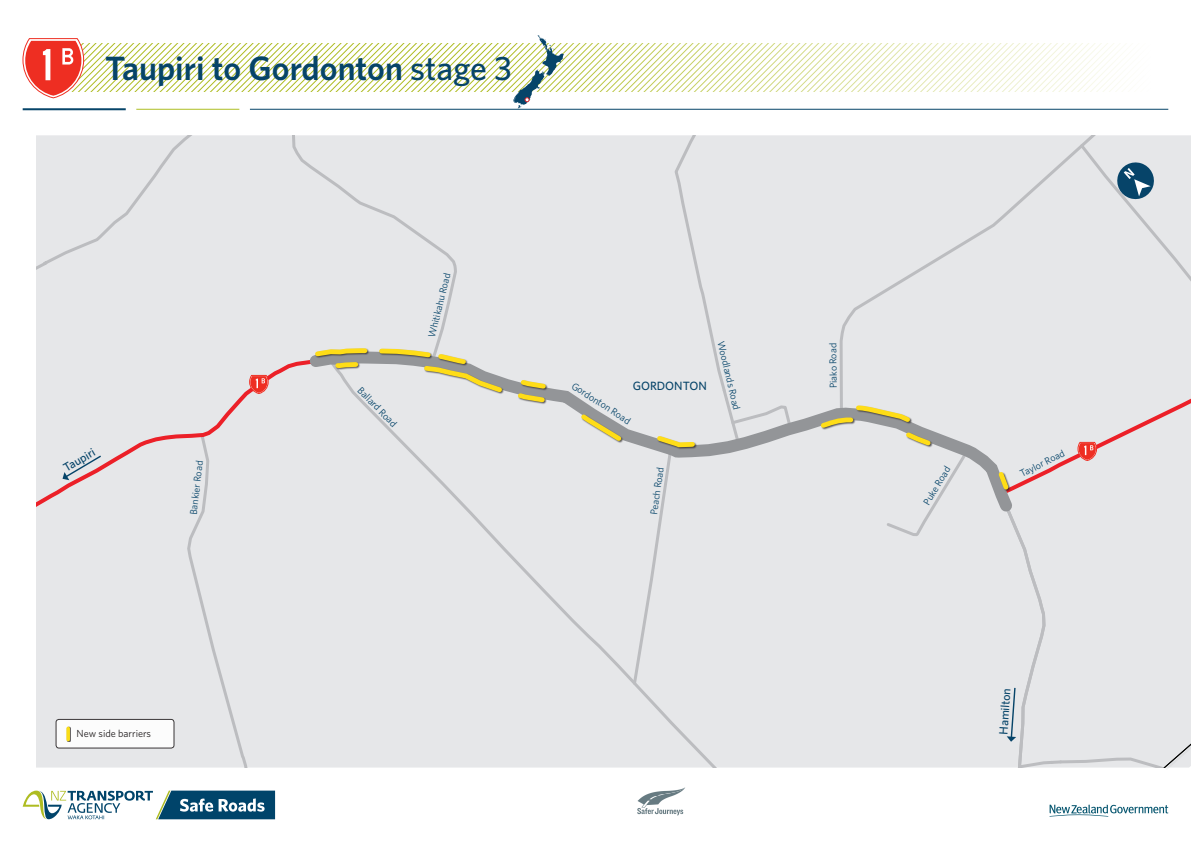
<style>
.page{position:relative;width:1191px;height:842px;background:#fff}
.page>*{position:absolute;margin:0;border:0;box-sizing:border-box;transform-origin:0 0}
.t1{font:600 33.8px "Whitney";color:#064469}
.t2{font:500 12px "Whitney";color:#064469}
.t3{font:10.3px "Whitney";color:#231f20}
.t4{font:10px "Whitney";color:#064469}
.s1{font-weight:500}
</style>
<div class="page">
<div style="left:36px;top:135px;width:1155px;height:632px;background:#e6e7e9"></div>
<svg style="left:631px;top:432px;width:66px;height:255px"></svg>
<svg style="left:312px;top:346px;width:58px;height:24px"></svg>
<svg style="left:377px;top:346px;width:128px;height:50px"></svg>
<svg style="left:514px;top:376px;width:35px;height:29px"></svg>
<svg style="left:577px;top:410px;width:48px;height:35px"></svg>
<svg style="left:817px;top:403px;width:154px;height:135px"></svg>
<div style="left:56px;top:719px;width:118px;height:29px;background:#fff;border-radius:3px"></div>
<div style="left:56px;top:719px;width:118px;height:29px;border:1px solid #231f20;border-radius:3px"></div>
<svg style="left:249px;top:375px;width:19px;height:19px"></svg>
<hr style="left:67px;top:727px;width:4px;height:15px;background:#231f20;opacity:.75">
<svg style="left:66px;top:728px;width:4px;height:12px"></svg>
<hr style="left:23px;top:108px;width:103px;height:2px;background:#064469">
<hr style="left:250px;top:109px;width:918px;height:1px;background:#064469">
<hr style="left:136px;top:109px;width:103px;height:1px;background:#aebe24">
<svg style="left:1115px;top:160px;width:41px;height:41px"></svg>
<div style="left:995px;top:354px;width:196px;height:413px;background:#e6e7e9"></div>
<svg style="left:63px;top:454px;width:40px;height:26px"></svg>
<svg style="left:1049px;top:805px;width:119px;height:12px"></svg>
<svg style="left:23px;top:791px;width:252px;height:28px"></svg>
<svg style="left:22px;top:35px;width:1099px;height:73px"></svg>
<img style="left:637px;top:787px;width:48px;height:29px">
<h1 class="t1" style="left:105px;top:46px;width:408px">Taupiri to Gordonton <span class="s1">stage 3</span></h1>
<p class="t2" style="left:60px;top:462px;width:36px;rotate:-31deg">Taupiri</p>
<p class="t4" style="left:425px;top:336px;width:68px;rotate:-76deg">Whitikahu Road</p>
<p class="t4" style="left:364px;top:384px;width:53px;rotate:46deg">Ballard Road</p>
<p class="t4" style="left:576px;top:379px;width:69px;rotate:33deg">Gordonton Road</p>
<p class="t2" style="left:632px;top:378px;width:76px">GORDONTON</p>
<p class="t4" style="left:727px;top:339px;width:72px;rotate:77deg">Woodlands Road</p>
<p class="t4" style="left:186px;top:514px;width:56px;rotate:-83deg">Bankier Road</p>
<p class="t4" style="left:647px;top:513px;width:49px;rotate:-82deg">Peach Road</p>
<p class="t3" style="left:77px;top:727px;width:76px">New side barriers</p>
<p class="t4" style="left:827px;top:388px;width:47px;rotate:-91deg">Piako Road</p>
<p class="t4" style="left:920px;top:500px;width:44px;rotate:-59deg">Puke Road</p>
<p class="t4" style="left:1017px;top:468px;width:50px;rotate:-27deg">Taylor Road</p>
<p class="t2" style="left:995px;top:734px;width:48px;rotate:-86deg">Hamilton</p>
</div>
